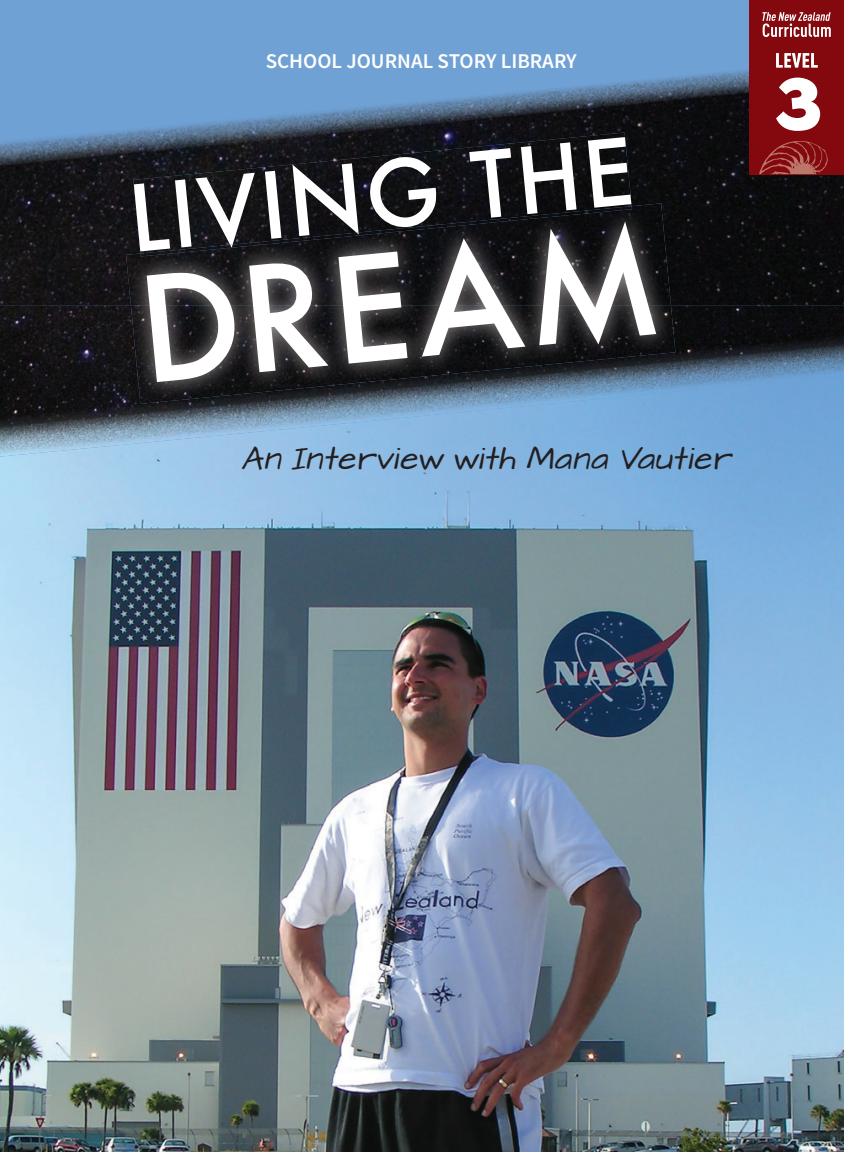
<style>
.page{position:relative;width:844px;height:1152px;background:#fff}
.page>*{position:absolute;margin:0;border:0;box-sizing:border-box;transform-origin:0 0}
.t1{font:500 141.75px "Futura";color:#fff}
.t2{font:500 89.25px "Futura";color:#fff}
.t3{font:italic 26.25px "Pakiwaituhi";color:#231f20}
.t4{font:600 21px "Source Sans Pro";color:#fff}
</style>
<div class="page">
<div style="left:0;top:0;width:843px;height:1037px;background:#70a1d5"></div>
<img style="left:0;top:456px;width:843px;height:695px">
<img style="left:0;top:129px;width:145px;height:177px">
<img style="left:145px;top:70px;width:604px;height:62px">
<div style="left:619px;top:121px;width:224px;height:185px;background:#0b0b0d"></div>
<img style="left:0;top:306px;width:843px;height:150px">
<img style="left:133px;top:132px;width:498px;height:71px">
<div style="left:749px;top:0;width:94px;height:174px;background:#83090f"></div>
<svg style="left:758px;top:141px;width:69px;height:34px"></svg>
<svg style="left:762px;top:12px;width:69px;height:25px"></svg>
<svg style="left:776px;top:53px;width:42px;height:15px"></svg>
<svg style="left:776px;top:78px;width:44px;height:53px"></svg>
<img style="left:126px;top:203px;width:544px;height:103px">
<img style="left:131px;top:306px;width:544px;height:98px">
<img style="left:140px;top:251px;width:491px;height:5px">
<img style="left:140px;top:206px;width:491px;height:45px">
<p class="t4" style="left:265px;top:53px;width:312px">SCHOOL JOURNAL STORY LIBRARY</p>
<h2 class="t2" style="left:124px;top:158px;width:508px;rotate:-5deg">LIVING THE</h2>
<h1 class="t1" style="left:131px;top:235px;width:525px;rotate:-5deg">DREAM</h1>
<p class="t3" style="left:243px;top:442px;width:490px">An Interview with Mana Vautier</p>
</div>
